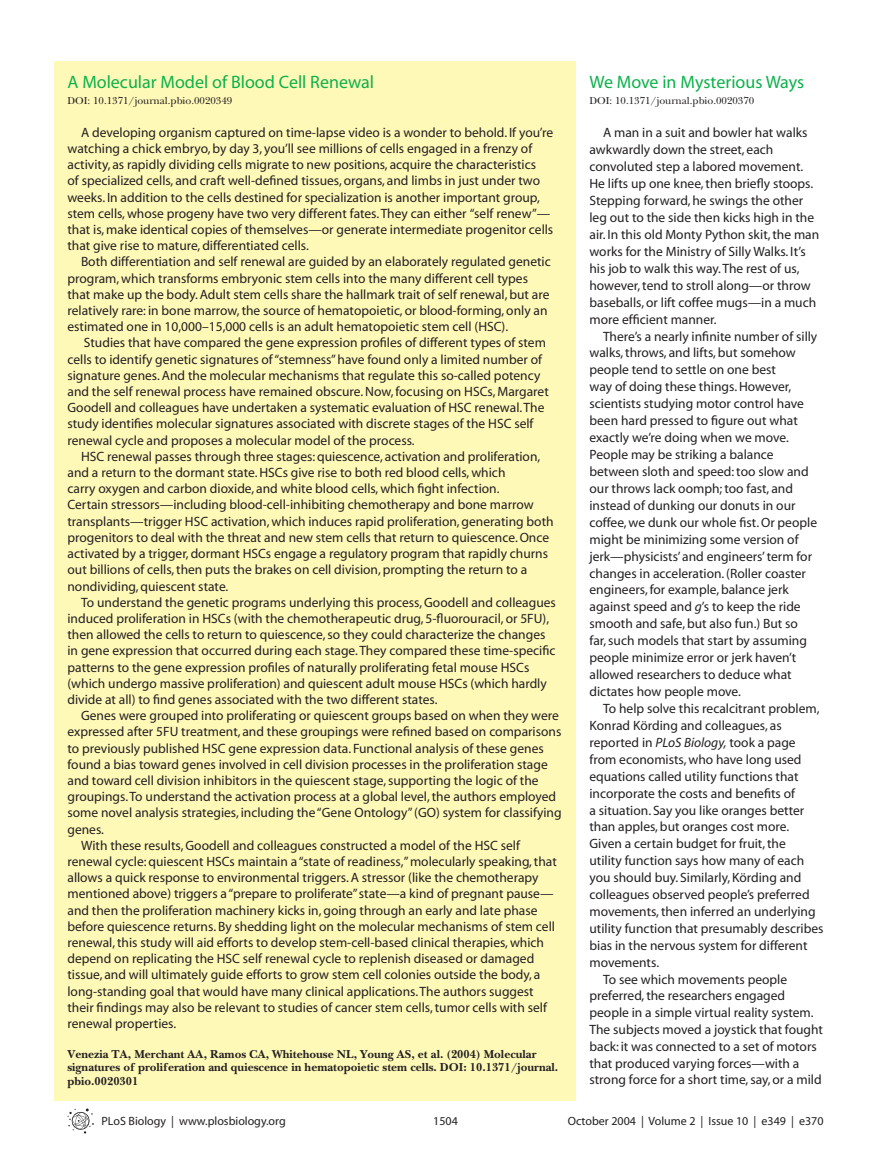
<style>
.page{position:relative;width:891px;height:1175px;background:#fff}
.page>*{position:absolute;margin:0;border:0;box-sizing:border-box;transform-origin:0 0}
.t1{font:18px "Myriad";color:#0cb14b}
.t2{font:13.5px/17px "Myriad";color:#231f20}
.t3{font:700 12px/13.5px "PLB Iserif";color:#231f20}
.t4{font:12px "Myriad";color:#231f20}
.t5{font:500 10.5px "PLB Iserif";color:#231f20}
.s1{font-style:italic}
</style>
<div class="page">
<svg style="left:68px;top:1108px;width:26px;height:25px"></svg>
<div style="left:54px;top:61px;width:522px;height:1039px;background:#fff9b8"></div>
<h1 class="t1" style="left:68px;top:75px;width:308px">A Molecular Model of Blood Cell Renewal</h1>
<p class="t5" style="left:68px;top:96px;width:166px">DOI: 10.1371/journal.pbio.0020349</p>
<p class="t2" style="left:68px;top:125px;width:487px;line-height:16.2px;text-indent:14px">A developing organism captured on time-lapse video is a wonder to behold. If you’re watching a chick embryo, by day 3, you’ll see millions of cells engaged in a frenzy of activity, as rapidly dividing cells migrate to new positions, acquire the characteristics<br>of specialized cells, and craft well-defined tissues, organs, and limbs in just under two weeks. In addition to the cells destined for specialization is another important group, stem cells, whose progeny have two very different fates. They can either “self renew”— that is, make identical copies of themselves—or generate intermediate progenitor cells that give rise to mature, differentiated cells.</p>
<p class="t2" style="left:68px;top:255px;width:485px;line-height:16.2px;text-indent:14px">Both differentiation and self renewal are guided by an elaborately regulated genetic program, which transforms embryonic stem cells into the many different cell types that make up the body. Adult stem cells share the hallmark trait of self renewal, but are relatively rare: in bone marrow, the source of hematopoietic, or blood-forming, only an estimated one in 10,000– 15,000 cells is an adult hematopoietic stem cell (HSC).</p>
<p class="t2" style="left:68px;top:336px;width:483px;line-height:16.2px;text-indent:16px">Studies that have compared the gene expression profiles of different types of stem cells to identify genetic signatures of “stemness” have found only a limited number of signature genes. And the molecular mechanisms that regulate this so-called potency and the self renewal process have remained obscure. Now, focusing on HSCs, Margaret Goodell and colleagues have undertaken a systematic evaluation of HSC renewal. The study identifies molecular signatures associated with discrete stages of the HSC self renewal cycle and proposes a molecular model of the process.</p>
<p class="t2" style="left:68px;top:449px;width:488px;line-height:16.2px;text-indent:14px">HSC renewal passes through three stages: quiescence, activation and proliferation, and a return to the dormant state. HSCs give rise to both red blood cells, which<br>carry oxygen and carbon dioxide, and white blood cells, which fight infection.<br>Certain stressors—including blood-cell-inhibiting chemotherapy and bone marrow transplants—trigger HSC activation, which induces rapid proliferation, generating both progenitors to deal with the threat and new stem cells that return to quiescence. Once activated by a trigger, dormant HSCs engage a regulatory program that rapidly churns out billions of cells, then puts the brakes on cell division, prompting the return to a nondividing, quiescent state.</p>
<p class="t2" style="left:68px;top:595px;width:490px;line-height:16.2px;text-indent:14px">To understand the genetic programs underlying this process, Goodell and colleagues induced proliferation in HSCs (with the chemotherapeutic drug, 5-fluorouracil, or 5FU), then allowed the cells to return to quiescence, so they could characterize the changes in gene expression that occurred during each stage. They compared these time-specific patterns to the gene expression profiles of naturally proliferating fetal mouse HSCs (which undergo massive proliferation) and quiescent adult mouse HSCs (which hardly divide at all) to find genes associated with the two different states.</p>
<p class="t2" style="left:81px;top:708px;width:480px">Genes were grouped into proliferating or quiescent groups based on when they were</p>
<p class="t2" style="left:68px;top:724px;width:495px">expressed after 5FU treatment, and these groupings were refined based on comparisons</p>
<p class="t2" style="left:68px;top:740px;width:478px">to previously published HSC gene expression data. Functional analysis of these genes</p>
<p class="t2" style="left:68px;top:757px;width:482px">found a bias toward genes involved in cell division processes in the proliferation stage</p>
<p class="t2" style="left:68px;top:773px;width:473px">and toward cell division inhibitors in the quiescent stage, supporting the logic of the</p>
<p class="t2" style="left:68px;top:789px;width:490px">groupings. To understand the activation process at a global level, the authors employed</p>
<p class="t2" style="left:68px;top:805px;width:496px">some novel analysis strategies, including the “Gene Ontology” (GO) system for classifying</p>
<p class="t2" style="left:68px;top:821px;width:38px">genes.</p>
<p class="t2" style="left:81px;top:838px;width:441px">With these results, Goodell and colleagues constructed a model of the HSC self</p>
<p class="t2" style="left:68px;top:854px;width:491px">renewal cycle: quiescent HSCs maintain a “state of readiness,” molecularly speaking, that</p>
<p class="t2" style="left:68px;top:870px;width:473px">allows a quick response to environmental triggers. A stressor (like the chemotherapy</p>
<p class="t2" style="left:68px;top:886px;width:488px">mentioned above) triggers a “prepare to proliferate” state—a kind of pregnant pause—</p>
<p class="t2" style="left:68px;top:902px;width:471px">and then the proliferation machinery kicks in, going through an early and late phase</p>
<p class="t2" style="left:68px;top:919px;width:489px">before quiescence returns. By shedding light on the molecular mechanisms of stem cell</p>
<p class="t2" style="left:68px;top:935px;width:478px">renewal, this study will aid efforts to develop stem-cell-based clinical therapies, which</p>
<p class="t2" style="left:68px;top:951px;width:468px">depend on replicating the HSC self renewal cycle to replenish diseased or damaged</p>
<p class="t2" style="left:68px;top:967px;width:474px">tissue, and will ultimately guide efforts to grow stem cell colonies outside the body, a</p>
<p class="t2" style="left:68px;top:983px;width:468px">long-standing goal that would have many clinical applications. The authors suggest</p>
<p class="t2" style="left:68px;top:1000px;width:481px">their findings may also be relevant to studies of cancer stem cells, tumor cells with self</p>
<p class="t2" style="left:68px;top:1016px;width:110px">renewal properties.</p>
<p class="t3" style="left:68px;top:1048px;width:492px">Venezia TA, Merchant AA, Ramos CA, Whitehouse NL, Young AS, et al. (2004) Molecular signatures of proliferation and quiescence in hematopoietic stem cells. DOI: 10.1371/journal. pbio.0020301</p>
<h1 class="t1" style="left:590px;top:75px;width:216px">We Move in Mysterious Ways</h1>
<p class="t5" style="left:590px;top:96px;width:166px">DOI: 10.1371/journal.pbio.0020370</p>
<p class="t2" style="left:590px;top:125px;width:231px;text-indent:14px">A man in a suit and bowler hat walks awkwardly down the street, each convoluted step a labored movement.<br>He lifts up one knee, then briefly stoops.<br>Stepping forward, he swings the other leg out to the side then kicks high in the air. In this old Monty Python skit, the man works for the Ministry of Silly Walks. It’s his job to walk this way. The rest of us, however, tend to stroll along—or throw baseballs, or lift coffee mugs—in a much more efficient manner.</p>
<p class="t2" style="left:590px;top:328px;width:229px;text-indent:14px">There’s a nearly infinite number of silly walks, throws, and lifts, but somehow people tend to settle on one best<br>way of doing these things. However, scientists studying motor control have been hard pressed to figure out what exactly we’re doing when we move.<br>People may be striking a balance between sloth and speed: too slow and our throws lack oomph; too fast, and instead of dunking our donuts in our coffee, we dunk our whole fist. Or people might be minimizing some version of jerk—physicists’ and engineers’ term for changes in acceleration. (Roller coaster engineers, for example, balance jerk against speed and <span class="s1">g</span>’s to keep the ride smooth and safe, but also fun.) But so far, such models that start by assuming people minimize error or jerk haven’t allowed researchers to deduce what dictates how people move.</p>
<p class="t2" style="left:603px;top:701px;width:218px">To help solve this recalcitrant problem,</p>
<p class="t2" style="left:590px;top:718px;width:194px">Konrad Körding and colleagues, as</p>
<p class="t2" style="left:590px;top:735px;width:208px">reported in <span class="s1">PLoS Biology,</span> took a page</p>
<p class="t2" style="left:590px;top:751px;width:214px">from economists, who have long used</p>
<p class="t2" style="left:590px;top:768px;width:211px">equations called utility functions that</p>
<p class="t2" style="left:590px;top:785px;width:207px">incorporate the costs and benefits of</p>
<p class="t2" style="left:590px;top:802px;width:216px">a situation. Say you like oranges better</p>
<p class="t2" style="left:590px;top:819px;width:201px">than apples, but oranges cost more.</p>
<p class="t2" style="left:590px;top:836px;width:198px">Given a certain budget for fruit, the</p>
<p class="t2" style="left:590px;top:853px;width:216px">utility function says how many of each</p>
<p class="t2" style="left:590px;top:870px;width:213px">you should buy. Similarly, Körding and</p>
<p class="t2" style="left:590px;top:887px;width:222px">colleagues observed people’s preferred</p>
<p class="t2" style="left:590px;top:904px;width:228px">movements, then inferred an underlying</p>
<p class="t2" style="left:590px;top:921px;width:235px">utility function that presumably describes</p>
<p class="t2" style="left:590px;top:938px;width:220px">bias in the nervous system for different</p>
<p class="t2" style="left:590px;top:955px;width:71px">movements.</p>
<p class="t2" style="left:603px;top:971px;width:186px">To see which movements people</p>
<p class="t2" style="left:590px;top:988px;width:197px">preferred, the researchers engaged</p>
<p class="t2" style="left:590px;top:1005px;width:226px">people in a simple virtual reality system.</p>
<p class="t2" style="left:590px;top:1022px;width:235px">The subjects moved a joystick that fought</p>
<p class="t2" style="left:590px;top:1038px;width:229px">back: it was connected to a set of motors</p>
<p class="t2" style="left:590px;top:1055px;width:211px">that produced varying forces—with a</p>
<p class="t2" style="left:590px;top:1072px;width:234px">strong force for a short time, say, or a mild</p>
<p class="t4" style="left:568px;top:1116px;width:257px">October 2004 | Volume 2 | Issue 10 | e349 | e370</p>
<p class="t4" style="left:102px;top:1116px;width:186px">PLoS Biology | www.plosbiology.org</p>
<p class="t4" style="left:433px;top:1116px;width:26px">1504</p>
</div>
